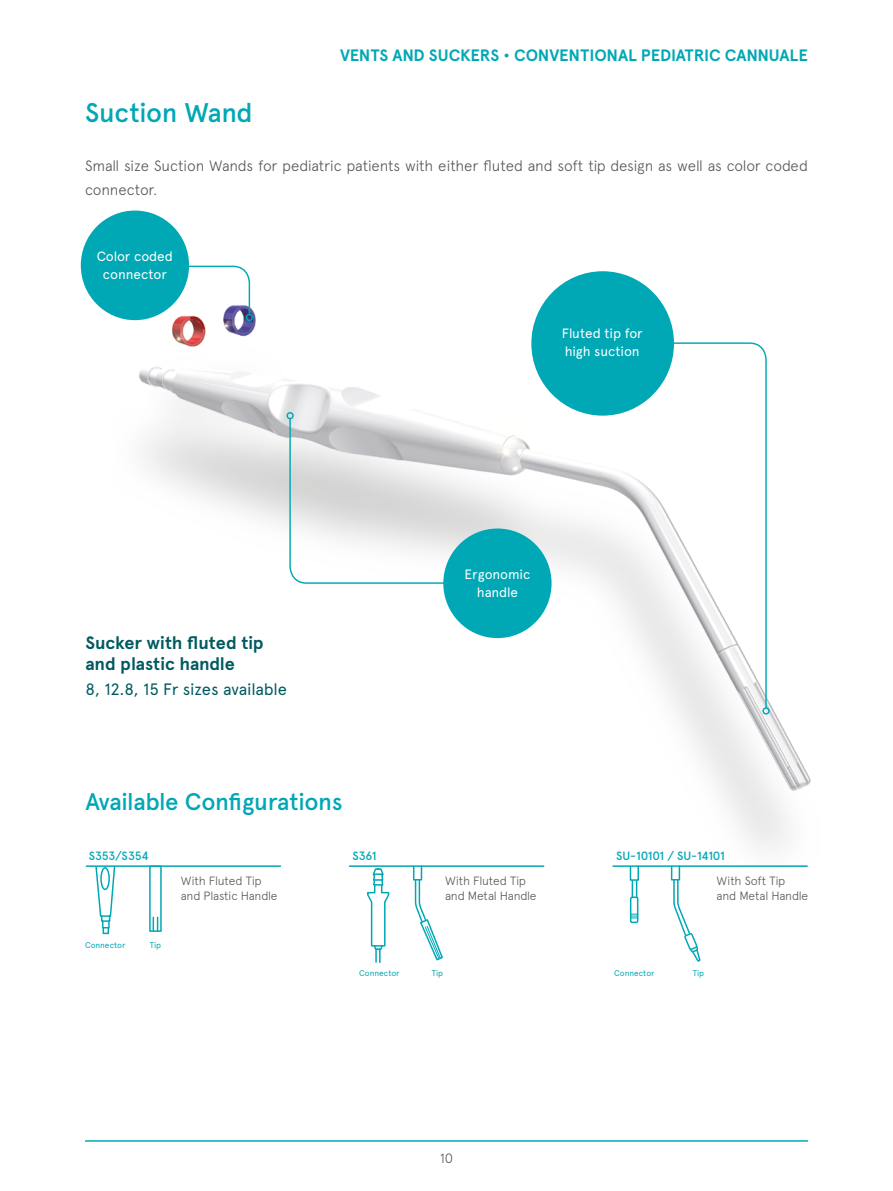
<style>
.page{position:relative;width:893px;height:1191px;background:#fff}
.page>*{position:absolute;margin:0;border:0;box-sizing:border-box;transform-origin:0 0}
.t1{font:500 27px "Apercu Pro";letter-spacing:-.015em;color:#00a8b5}
.t2{font:500 24px "Apercu Pro";letter-spacing:-.02em;color:#00a8b5}
.t3{font:700 18px/21px "Apercu Pro";letter-spacing:-.005em;color:#005a60}
.t4{font:700 16.5px "Apercu Pro";letter-spacing:-.01em;color:#00a8b5}
.t5{font:16.5px "Apercu Pro";letter-spacing:-.01em;color:#005a60}
.t6{font:300 15px/24px "Apercu Pro";letter-spacing:-.015em;color:#575756}
.t7{font:13.5px/18px "Apercu Pro";letter-spacing:-.01em;color:#fff;text-align:center}
.t8{font:300 13.5px "Apercu Pro";color:#575756}
.t9{font:300 12px/15px "Apercu Pro";letter-spacing:-.015em;color:#575756}
.t10{font:500 12px "Apercu Pro";letter-spacing:-.02em;color:#00a8b5}
.t11{font:8.25px "Apercu Pro";letter-spacing:-.01em;color:#00a8b5}
</style>
<div class="page">
<img style="left:115px;top:271px;width:696px;height:619px">
<hr style="left:613px;top:865px;width:194px;height:2px;background:#00a8b5">
<div style="left:443px;top:528px;width:109px;height:110px;background:#00a8b5;border-radius:50%"></div>
<div style="left:531px;top:271px;width:143px;height:144px;background:#00a8b5;border-radius:50%"></div>
<svg style="left:289px;top:417px;width:172px;height:167px"></svg>
<div style="left:286px;top:412px;width:8px;height:7px;border:1px solid #00a8b5;border-radius:50%"></div>
<svg style="left:634px;top:342px;width:133px;height:367px"></svg>
<div style="left:762px;top:707px;width:8px;height:7px;border:1px solid #00a8b5;border-radius:50%"></div>
<svg style="left:156px;top:265px;width:95px;height:51px"></svg>
<div style="left:246px;top:314px;width:7px;height:7px;border:1px solid #00a8b5;border-radius:50%"></div>
<hr style="left:86px;top:865px;width:194px;height:2px;background:#00a8b5">
<svg style="left:153px;top:917px;width:5px;height:12px"></svg>
<svg style="left:94px;top:865px;width:22px;height:70px"></svg>
<div style="left:149px;top:865px;width:13px;height:67px;border:2px solid #00a8b5"></div>
<hr style="left:349px;top:865px;width:195px;height:2px;background:#00a8b5">
<svg style="left:366px;top:867px;width:24px;height:95px"></svg>
<div style="left:413px;top:865px;width:9px;height:15px;border:2px solid #00a8b5"></div>
<svg style="left:414px;top:878px;width:30px;height:83px"></svg>
<div style="left:81px;top:210px;width:108px;height:110px;background:#00a8b5;border-radius:50%"></div>
<div style="left:630px;top:865px;width:9px;height:15px;border:2px solid #00a8b5"></div>
<svg style="left:632px;top:880px;width:5px;height:16px"></svg>
<div style="left:630px;top:896px;width:8px;height:27px;border:2px solid #00a8b5"></div>
<svg style="left:631px;top:913px;width:7px;height:5px"></svg>
<div style="left:671px;top:865px;width:9px;height:15px;border:2px solid #00a8b5"></div>
<svg style="left:672px;top:878px;width:30px;height:84px"></svg>
<hr style="left:85px;top:1140px;width:723px;height:1px;background:#00a8b5">
<p class="t4" style="left:340px;top:42px;width:469px">VENTS AND SUCKERS • CONVENTIONAL PEDIATRIC CANNUALE</p>
<h1 class="t1" style="left:85px;top:92px;width:169px">Suction Wand</h1>
<p class="t6" style="left:85px;top:152px;width:724px">Small size Suction Wands for pediatric patients with either fluted and soft tip design as well as color coded connector.</p>
<p class="t7" style="left:97px;top:246px;width:78px">Color coded connector</p>
<p class="t7" style="left:562px;top:323px;width:82px;text-align:left">Fluted tip for high suction</p>
<p class="t3" style="left:86px;top:630px;width:180px">Sucker with fluted tip and plastic handle</p>
<p class="t5" style="left:86px;top:677px;width:203px">8, 12.8, 15 Fr sizes available</p>
<p class="t7" style="left:465px;top:564px;width:67px">Ergonomic handle</p>
<h2 class="t2" style="left:86px;top:783px;width:258px">Available Configurations</h2>
<p class="t10" style="left:89px;top:847px;width:62px">S353/S354</p>
<p class="t9" style="left:181px;top:871px;width:98px">With Fluted Tip and Plastic Handle</p>
<p class="t10" style="left:353px;top:847px;width:26px">S361</p>
<p class="t9" style="left:445px;top:871px;width:93px">With Fluted Tip and Metal Handle</p>
<p class="t11" style="left:85px;top:939px;width:42px">Connector</p>
<p class="t11" style="left:150px;top:939px;width:13px">Tip</p>
<p class="t11" style="left:359px;top:966px;width:42px">Connector</p>
<p class="t11" style="left:432px;top:966px;width:13px">Tip</p>
<p class="t8" style="left:440px;top:1148px;width:14px">10</p>
<p class="t10" style="left:616px;top:847px;width:110px">SU-10101 / SU-14101</p>
<p class="t11" style="left:614px;top:966px;width:42px">Connector</p>
<p class="t9" style="left:717px;top:871px;width:93px">With Soft Tip and Metal Handle</p>
<p class="t11" style="left:693px;top:966px;width:13px">Tip</p>
</div>
